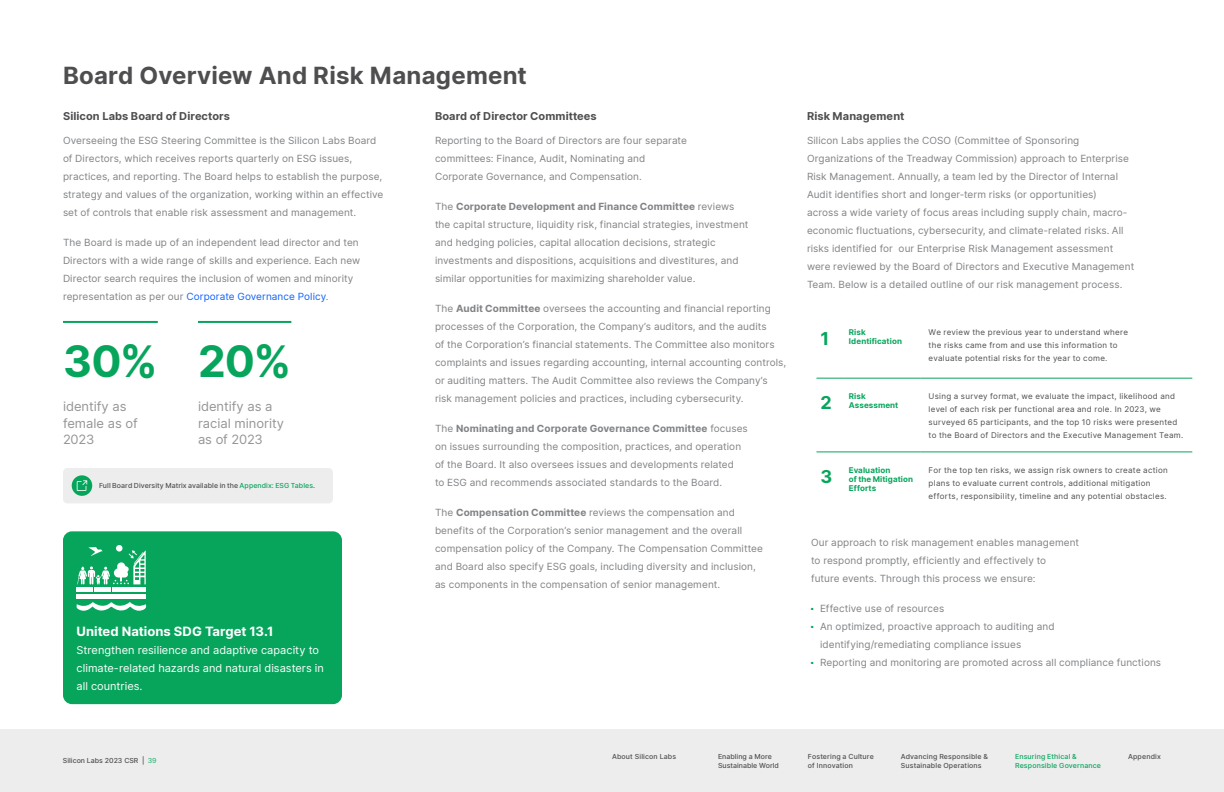
<style>
.page{position:relative;width:1224px;height:792px;background:#fff}
.page>*{position:absolute;margin:0;border:0;box-sizing:border-box;transform-origin:0 0}
.t1{font:700 44px "Inter";color:#07a55c}
.t2{font:700 24px "Inter";letter-spacing:.01em;color:#4e4e50}
.t3{font:700 18px "Inter";color:#07a55c}
.t4{font:13px/16.5px "Inter";letter-spacing:-.005em;color:#959596}
.t5{font:700 13px "Inter";color:#fff}
.t6{font:11px/18px "Inter";color:#fff}
.t7{font:700 11px "Inter";letter-spacing:.005em;color:#4e4e50}
.t8{font:10px/18px "Inter";letter-spacing:.01em;color:#808285}
.t9{font:8px/13px "Inter";letter-spacing:.035em;color:#4e4e50}
.t10{font:700 8px/8.8px "Inter";letter-spacing:.01em;color:#07a55c}
.t11{font:500 7px/9px "Inter";letter-spacing:.01em;color:#4e4e50}
.t12{font:500 7px "Inter";letter-spacing:.02em;color:#07a55c}
.s1{font-weight:700}
.s2{color:#0f62fe}
.s3{color:#07a55c}
.s4{color:#39b77d}
</style>
<div class="page">
<hr style="left:63px;top:321px;width:95px;height:2px;background:#07a55c">
<hr style="left:198px;top:321px;width:93px;height:2px;background:#07a55c">
<svg style="left:816px;top:378px;width:29px;height:1px"></svg>
<hr style="left:845px;top:378px;width:75px;height:1px;background:#07a55c">
<hr style="left:920px;top:378px;width:272px;height:1px;background:#07a55c">
<svg style="left:816px;top:452px;width:29px;height:1px"></svg>
<hr style="left:845px;top:452px;width:75px;height:1px;background:#07a55c">
<hr style="left:920px;top:452px;width:272px;height:1px;background:#07a55c">
<div style="left:63px;top:531px;width:279px;height:173px;background:#07a55c;border-radius:9px"></div>
<div style="left:63px;top:468px;width:270px;height:35px;background:#ededed;border-radius:4px"></div>
<div style="left:72px;top:475px;width:20px;height:21px;background:#07a55c;border-radius:50%"></div>
<svg style="left:77px;top:480px;width:10px;height:11px"></svg>
<div style="left:77px;top:594px;width:69px;height:5px;background:#fff"></div>
<svg style="left:76px;top:602px;width:71px;height:9px"></svg>
<div style="left:130px;top:587px;width:16px;height:5px;background:#fff"></div>
<div style="left:112px;top:587px;width:16px;height:5px;background:#fff"></div>
<div style="left:94px;top:587px;width:16px;height:5px;background:#fff"></div>
<div style="left:76px;top:587px;width:17px;height:5px;background:#fff"></div>
<svg style="left:77px;top:547px;width:69px;height:38px"></svg>
<div style="left:0;top:729px;width:1224px;height:63px;background:#ededed"></div>
<h2 class="t2" style="left:63px;top:57px;width:465px">Board Overview And Risk Management</h2>
<p class="t7" style="left:435px;top:108px;width:163px">Board of Director Committees</p>
<p class="t8" style="left:435px;top:131px;width:253px">Reporting to the Board of Directors are four separate committees: Finance, Audit, Nominating and<br>Corporate Governance, and Compensation.</p>
<p class="t8" style="left:435px;top:197px;width:315px">The <span class="s1">Corporate Development and Finance Committee</span> reviews the capital structure, liquidity risk, financial strategies, investment and hedging policies, capital allocation decisions, strategic investments and dispositions, acquisitions and divestitures, and similar opportunities for maximizing shareholder value.</p>
<p class="t8" style="left:435px;top:299px;width:353px">The <span class="s1">Audit Committee</span> oversees the accounting and financial reporting processes of the Corporation, the Company’s auditors, and the audits<br>of the Corporation’s financial statements. The Committee also monitors complaints and issues regarding accounting, internal accounting controls, or auditing matters. The Audit Committee also reviews the Company’s risk management policies and practices, including cybersecurity.</p>
<p class="t8" style="left:435px;top:419px;width:314px">The <span class="s1">Nominating and Corporate Governance Committee</span> focuses on issues surrounding the composition, practices, and operation of the Board. It also oversees issues and developments related<br>to ESG and recommends associated standards to the Board.</p>
<p class="t8" style="left:435px;top:503px;width:330px">The <span class="s1">Compensation Committee</span> reviews the compensation and benefits of the Corporation’s senior management and the overall compensation policy of the Company. The Compensation Committee and Board also specify ESG goals, including diversity and inclusion, as components in the compensation of senior management.</p>
<p class="t7" style="left:63px;top:108px;width:168px">Silicon Labs Board of Directors</p>
<p class="t8" style="left:63px;top:131px;width:322px">Overseeing the ESG Steering Committee is the Silicon Labs Board of Directors, which receives reports quarterly on ESG issues, practices, and reporting. The Board helps to establish the purpose, strategy and values of the organization, working within an effective set of controls that enable risk assessment and management.</p>
<p class="t8" style="left:63px;top:233px;width:299px">The Board is made up of an independent lead director and ten Directors with a wide range of skills and experience. Each new Director search requires the inclusion of women and minority representation as per our <span class="s2">Corporate Governance Policy</span>.</p>
<h1 class="t1" style="left:63px;top:328px;width:96px">30%</h1>
<h3 class="t4" style="left:63px;top:398px;width:76px">identify as female as of<br>2023</h3>
<h1 class="t1" style="left:198px;top:328px;width:95px">20%</h1>
<h3 class="t4" style="left:198px;top:398px;width:88px">identify as a racial minority as of 2023</h3>
<p class="t11" style="left:99px;top:481px;width:218px">Full Board Diversity Matrix available in the <span class="s3">Appendix: ESG Tables</span>.</p>
<h3 class="t5" style="left:76px;top:622px;width:199px">United Nations SDG Target 13.1</h3>
<p class="t6" style="left:76px;top:641px;width:249px">Strengthen resilience and adaptive capacity to climate-related hazards and natural disasters in all countries.</p>
<p class="t7" style="left:807px;top:108px;width:99px">Risk Management</p>
<p class="t8" style="left:807px;top:131px;width:329px">Silicon Labs applies the COSO (Committee of Sponsoring Organizations of the Treadway Commission) approach to Enterprise Risk Management. Annually, a team led by the Director of Internal Audit identifies short and longer-term risks (or opportunities)<br>across a wide variety of focus areas including supply chain, macro&shy;economic fluctuations, cybersecurity, and climate-related risks. All risks identified for our Enterprise Risk Management assessment were reviewed by the Board of Directors and Executive Management Team. Below is a detailed outline of our risk management process.</p>
<h3 class="t3" style="left:820px;top:325px;width:10px">1</h3>
<p class="t10" style="left:849px;top:328px;width:55px">Risk<br>Identification</p>
<p class="t9" style="left:929px;top:326px;width:201px">We review the previous year to understand where the risks came from and use this information to evaluate potential risks for the year to come.</p>
<h3 class="t3" style="left:820px;top:389px;width:13px">2</h3>
<p class="t10" style="left:849px;top:392px;width:51px">Risk<br>Assessment</p>
<p class="t9" style="left:929px;top:390px;width:256px">Using a survey format, we evaluate the impact, likelihood and level of each risk per functional area and role. In 2023, we surveyed 65 participants, and the top 10 risks were presented to the Board of Directors and the Executive Management Team.</p>
<h3 class="t3" style="left:820px;top:463px;width:13px">3</h3>
<p class="t10" style="left:849px;top:466px;width:66px">Evaluation<br>of the Mitigation<br>Efforts</p>
<p class="t9" style="left:929px;top:464px;width:241px">For the top ten risks, we assign risk owners to create action plans to evaluate current controls, additional mitigation efforts, responsibility, timeline and any potential obstacles.</p>
<p class="t8" style="left:811px;top:533px;width:270px">Our approach to risk management enables management to respond promptly, efficiently and effectively to<br>future events. Through this process we ensure:</p>
<p class="t8" style="left:811px;top:599px;width:135px"><sup>■</sup> Effective use of resources</p>
<p class="t8" style="left:820px;top:617px;width:236px;text-indent:-9px"><sup>■</sup> An optimized, proactive approach to auditing and identifying/remediating compliance issues</p>
<p class="t8" style="left:811px;top:653px;width:352px"><sup>■</sup> Reporting and monitoring are promoted across all compliance functions</p>
<p class="t11" style="left:63px;top:756px;width:95px">Silicon Labs 2023 CSR | <span class="s4">39</span></p>
<p class="t11" style="left:612px;top:752px;width:66px">About Silicon Labs</p>
<p class="t11" style="left:718px;top:752px;width:62px">Enabling a More<br>Sustainable World</p>
<p class="t11" style="left:808px;top:752px;width:67px">Fostering a Culture of Innovation</p>
<p class="t11" style="left:901px;top:752px;width:89px">Advancing Responsible &amp;<br>Sustainable Operations</p>
<p class="t12" style="left:1015px;top:751px;width:63px">Ensuring Ethical &amp;</p>
<p class="t11" style="left:1128px;top:752px;width:34px">Appendix</p>
<p class="t12" style="left:1015px;top:760px;width:87px">Responsible Governance</p>
</div>
